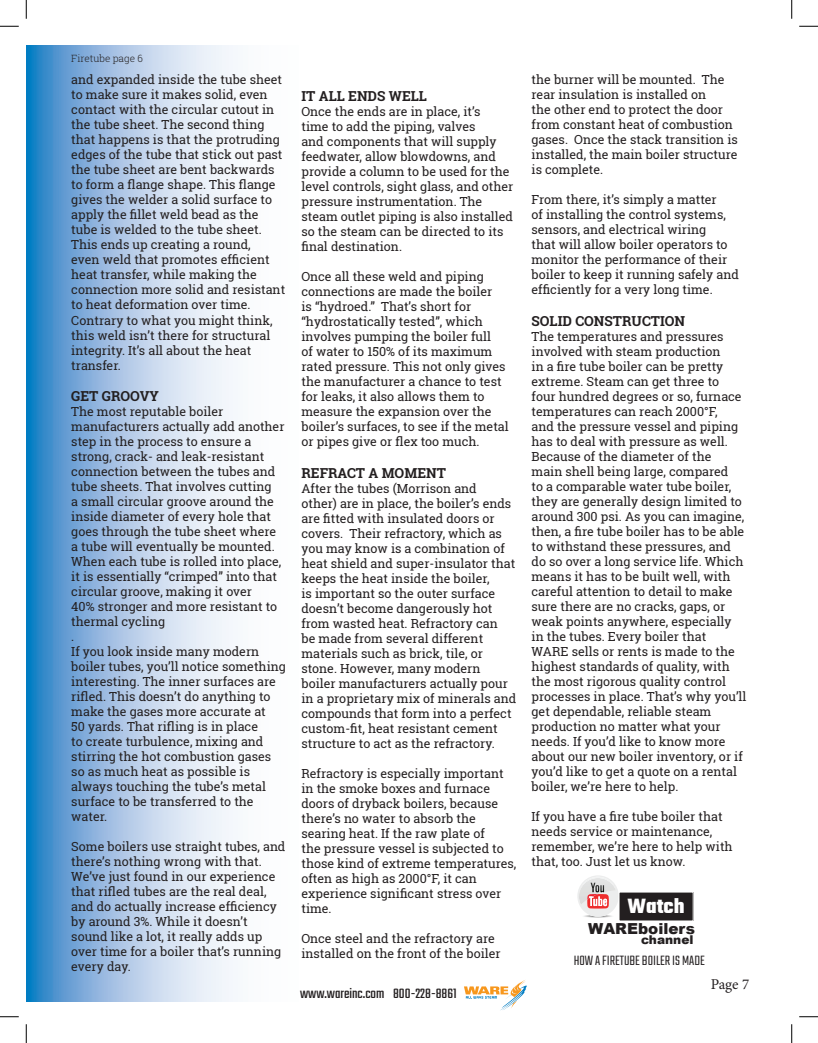
<style>
.page{position:relative;width:818px;height:1043px;background:#fff}
.page>*{position:absolute;margin:0;border:0;box-sizing:border-box;transform-origin:0 0}
.t1{font:700 22.25px "Teko";color:#fff}
.t2{font:900 15.12px "Arial";color:#231f20}
.t3{font:15px "Teko";color:#231f20}
.t4{font:300 15px "Teko";color:#231f20}
.t5{font:15px "Minion Pro";color:#231f20}
.t6{font:700 13.75px "Roboto Slab";color:#231f20}
.t7{font:12.5px/15px "Roboto Slab";color:#231f20}
.t8{font:900 12.12px "Arial";color:#231f20}
.t9{font:300 10px "Roboto Slab";color:#231f20}
</style>
<div class="page">
<svg style="left:26px;top:45px;width:207px;height:956px;background:#a3c5e5"></svg>
<svg style="left:464px;top:980px;width:63px;height:30px"></svg>
<img style="left:584px;top:916px;width:28px;height:1px">
<svg style="left:577px;top:875px;width:41px;height:41px"></svg>
<img style="left:578px;top:876px;width:38px;height:20px">
<div style="left:619px;top:892px;width:74px;height:29px;background:#231f20"></div>
<svg style="left:0;top:25px;width:19px;height:2px"></svg>
<svg style="left:799px;top:25px;width:19px;height:2px"></svg>
<svg style="left:0;top:1016px;width:19px;height:1px"></svg>
<svg style="left:799px;top:1016px;width:19px;height:1px"></svg>
<svg style="left:25px;top:0;width:2px;height:19px"></svg>
<svg style="left:25px;top:1024px;width:2px;height:18px"></svg>
<svg style="left:791px;top:0;width:1px;height:19px"></svg>
<svg style="left:791px;top:1024px;width:1px;height:18px"></svg>
<p class="t9" style="left:71px;top:51px;width:73px">Firetube page 6</p>
<p class="t7" style="left:71px;top:72px;width:215px">and expanded inside the tube sheet to make sure it makes solid, even contact with the circular cutout in the tube sheet. The second thing that happens is that the protruding edges of the tube that stick out past the tube sheet are bent backwards to form a flange shape. This flange gives the welder a solid surface to apply the fillet weld bead as the tube is welded to the tube sheet.<br>This ends up creating a round,<br>even weld that promotes efficient heat transfer, while making the connection more solid and resistant to heat deformation over time.<br>Contrary to what you might think, this weld isn’t there for structural integrity. It’s all about the heat transfer.</p>
<p class="t6" style="left:71px;top:386px;width:89px">GET GROOVY</p>
<p class="t7" style="left:71px;top:404px;width:216px">The most reputable boiler manufacturers actually add another step in the process to ensure a strong, crack- and leak-resistant connection between the tubes and tube sheets. That involves cutting<br>a small circular groove around the inside diameter of every hole that goes through the tube sheet where a tube will eventually be mounted.<br>When each tube is rolled into place, it is essentially “crimped” into that circular groove, making it over<br>40% stronger and more resistant to thermal cycling<br>.<br>If you look inside many modern boiler tubes, you’ll notice something interesting. The inner surfaces are rifled. This doesn’t do anything to make the gases more accurate at<br>50 yards. That rifling is in place<br>to create turbulence, mixing and stirring the hot combustion gases so as much heat as possible is always touching the tube’s metal surface to be transferred to the water.</p>
<p class="t7" style="left:71px;top:839px;width:216px">Some boilers use straight tubes, and there’s nothing wrong with that.<br>We’ve just found in our experience that rifled tubes are the real deal, and do actually increase efficiency by around 3%. While it doesn’t sound like a lot, it really adds up over time for a boiler that’s running every day.</p>
<p class="t6" style="left:301px;top:86px;width:127px">IT ALL ENDS WELL</p>
<p class="t7" style="left:301px;top:104px;width:213px">Once the ends are in place, it’s<br>time to add the piping, valves<br>and components that will supply feedwater, allow blowdowns, and provide a column to be used for the level controls, sight glass, and other pressure instrumentation. The steam outlet piping is also installed so the steam can be directed to its final destination.</p>
<p class="t7" style="left:301px;top:269px;width:209px">Once all these weld and piping connections are made the boiler<br>is “hydroed.” That’s short for “hydrostatically tested”, which involves pumping the boiler full<br>of water to 150% of its maximum rated pressure. This not only gives the manufacturer a chance to test for leaks, it also allows them to measure the expansion over the boiler’s surfaces, to see if the metal or pipes give or flex too much.</p>
<p class="t6" style="left:301px;top:463px;width:146px">REFRACT A MOMENT</p>
<p class="t7" style="left:301px;top:480px;width:216px">After the tubes (Morrison and<br>other) are in place, the boiler’s ends are fitted with insulated doors or covers. Their refractory, which as you may know is a combination of heat shield and super-insulator that keeps the heat inside the boiler,<br>is important so the outer surface doesn’t become dangerously hot from wasted heat. Refractory can<br>be made from several different materials such as brick, tile, or stone. However, many modern boiler manufacturers actually pour in a proprietary mix of minerals and compounds that form into a perfect custom-fit, heat resistant cement structure to act as the refractory.</p>
<p class="t7" style="left:301px;top:765px;width:216px">Refractory is especially important in the smoke boxes and furnace doors of dryback boilers, because there’s no water to absorb the searing heat. If the raw plate of<br>the pressure vessel is subjected to those kind of extreme temperatures, often as high as 2000°F, it can experience significant stress over time.</p>
<p class="t7" style="left:301px;top:930px;width:201px">Once steel and the refractory are installed on the front of the boiler</p>
<p class="t3" style="left:300px;top:985px;width:158px">www.wareinc.com 800-228-8861</p>
<p class="t7" style="left:531px;top:72px;width:208px">the burner will be mounted. The rear insulation is installed on<br>the other end to protect the door from constant heat of combustion gases. Once the stack transition is installed, the main boiler structure is complete.</p>
<p class="t7" style="left:531px;top:192px;width:209px">From there, it’s simply a matter<br>of installing the control systems, sensors, and electrical wiring<br>that will allow boiler operators to monitor the performance of their boiler to keep it running safely and efficiently for a very long time.</p>
<p class="t6" style="left:531px;top:311px;width:155px">SOLID CONSTRUCTION</p>
<p class="t7" style="left:531px;top:329px;width:216px">The temperatures and pressures involved with steam production<br>in a fire tube boiler can be pretty extreme. Steam can get three to four hundred degrees or so, furnace temperatures can reach 2000°F,<br>and the pressure vessel and piping has to deal with pressure as well.<br>Because of the diameter of the<br>main shell being large, compared<br>to a comparable water tube boiler, they are generally design limited to around 300 psi. As you can imagine, then, a fire tube boiler has to be able to withstand these pressures, and do so over a long service life. Which means it has to be built well, with careful attention to detail to make sure there are no cracks, gaps, or weak points anywhere, especially in the tubes. Every boiler that WARE sells or rents is made to the highest standards of quality, with the most rigorous quality control processes in place. That’s why you’ll get dependable, reliable steam production no matter what your needs. If you’d like to know more about our new boiler inventory, or if you’d like to get a quote on a rental boiler, we’re here to help.</p>
<p class="t7" style="left:531px;top:809px;width:203px">If you have a fire tube boiler that needs service or maintenance, remember, we’re here to help with that, too. Just let us know.</p>
<h1 class="t1" style="left:627px;top:892px;width:58px">Watch</h1>
<p class="t8" style="left:641px;top:930px;width:54px">channel</p>
<p class="t4" style="left:573px;top:952px;width:132px">HOW A FIRETUBE BOILER IS MADE</p>
<p class="t2" style="left:588px;top:917px;width:108px">WAREboilers</p>
<p class="t5" style="left:710px;top:974px;width:40px">Page 7</p>
</div>
